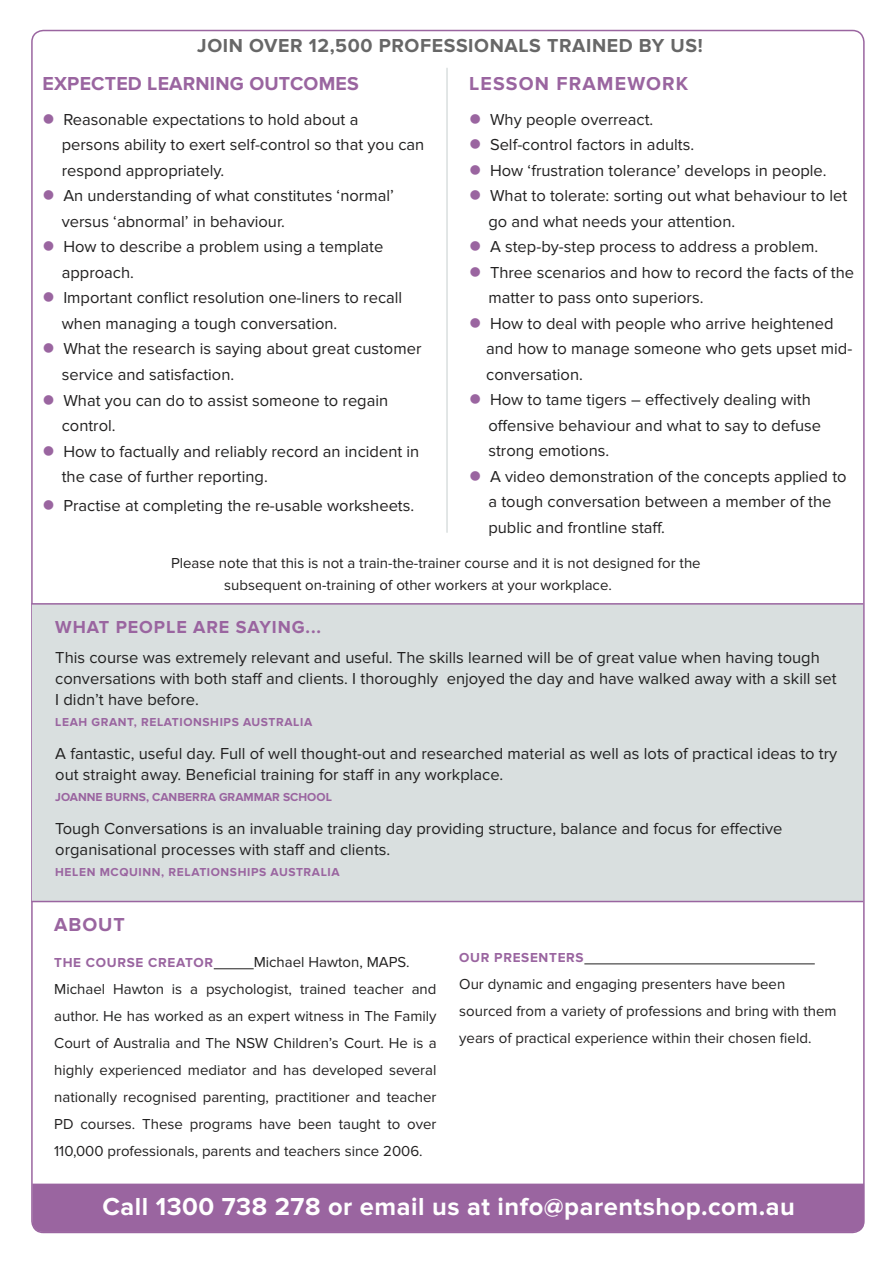
<style>
.page{position:relative;width:893px;height:1263px;background:#fff}
.page>*{position:absolute;margin:0;border:0;box-sizing:border-box;transform-origin:0 0}
.t1{font:700 25.5px "Proxima Nova";letter-spacing:.02em;color:#fff}
.t2{font:700 19.5px "Proxima Nova";letter-spacing:.03em;color:#676767}
.t3{font:700 19.5px "Proxima Nova";letter-spacing:.01em;color:#9a65a0}
.t4{font:700 19.5px "Proxima Nova";letter-spacing:.06em;color:#9a65a0}
.t5{font:700 18px "Proxima Nova";letter-spacing:.05em;color:#9a65a0}
.t6{font:16.5px/25.5px "Proxima Nova";color:#222121}
.t7{font:15px/27px "Proxima Nova";color:#222121}
.t8{font:700 13.5px "Proxima Nova";letter-spacing:.05em;color:#9a65a0}
.t9{font:700 12px "Proxima Nova";letter-spacing:.05em;color:#9a65a0}
.t10{font:700 12px "Proxima Nova";color:#9a65a0}
.s1{color:#9a65a0}
</style>
<div class="page">
<hr style="left:446px;top:68px;width:2px;height:464px;background:#d9dfdf">
<div style="left:32px;top:1183px;width:832px;height:49px;background:#9a65a0"></div>
<hr style="left:214px;top:968px;width:40px;height:1px;background:#222121">
<hr style="left:584px;top:964px;width:231px;height:1px;background:#222121">
<div style="left:33px;top:604px;width:830px;height:297px;background:#d9dfdf"></div>
<hr style="left:31px;top:901px;width:832px;height:1px;background:#9a65a0">
<hr style="left:31px;top:603px;width:832px;height:2px;background:#9a65a0">
<p class="t2" style="left:197px;top:34px;width:507px">JOIN OVER 12,500 PROFESSIONALS TRAINED BY US!</p>
<p class="t3" style="left:43px;top:73px;width:318px">EXPECTED LEARNING OUTCOMES</p>
<p class="t6" style="left:62px;top:107px;width:364px;text-indent:-19px"><span class="s1">●</span> Reasonable expectations to hold about a<br>persons ability to exert self-control so that you can respond appropriately.</p>
<p class="t6" style="left:62px;top:183px;width:334px;text-indent:-19px"><span class="s1">●</span> An understanding of what constitutes ‘normal’ versus ‘abnormal’ in behaviour.</p>
<p class="t6" style="left:62px;top:234px;width:323px;text-indent:-19px"><span class="s1">●</span> How to describe a problem using a template approach.</p>
<p class="t6" style="left:62px;top:285px;width:342px;text-indent:-19px"><span class="s1">●</span> Important conflict resolution one-liners to recall when managing a tough conversation.</p>
<p class="t6" style="left:62px;top:336px;width:361px;text-indent:-19px"><span class="s1">●</span> What the research is saying about great customer service and satisfaction.</p>
<p class="t6" style="left:62px;top:387px;width:328px;text-indent:-19px"><span class="s1">●</span> What you can do to assist someone to regain control.</p>
<p class="t6" style="left:62px;top:438px;width:359px;text-indent:-19px"><span class="s1">●</span> How to factually and reliably record an incident in the case of further reporting.</p>
<p class="t6" style="left:43px;top:492px;width:373px"><span class="s1">●</span> Practise at completing the re-usable worksheets.</p>
<p class="t4" style="left:469px;top:73px;width:221px">LESSON FRAMEWORK</p>
<p class="t6" style="left:469px;top:107px;width:186px"><span class="s1">●</span> Why people overreact.</p>
<p class="t6" style="left:469px;top:132px;width:227px"><span class="s1">●</span> Self-control factors in adults.</p>
<p class="t6" style="left:469px;top:158px;width:359px"><span class="s1">●</span> How ‘frustration tolerance’ develops in people.</p>
<p class="t6" style="left:488px;top:183px;width:360px;text-indent:-19px"><span class="s1">●</span> What to tolerate: sorting out what behaviour to let go and what needs your attention.</p>
<p class="t6" style="left:469px;top:234px;width:351px"><span class="s1">●</span> A step-by-step process to address a problem.</p>
<p class="t6" style="left:488px;top:260px;width:367px;text-indent:-19px"><span class="s1">●</span> Three scenarios and how to record the facts of the matter to pass onto superiors.</p>
<p class="t6" style="left:486px;top:311px;width:368px;text-indent:-17px"><span class="s1">●</span> How to deal with people who arrive heightened and how to manage someone who gets upset mid&shy;conversation.</p>
<p class="t6" style="left:488px;top:387px;width:334px;text-indent:-19px"><span class="s1">●</span> How to tame tigers – effectively dealing with offensive behaviour and what to say to defuse strong emotions.</p>
<p class="t6" style="left:488px;top:464px;width:360px;text-indent:-19px"><span class="s1">●</span> A video demonstration of the concepts applied to a tough conversation between a member of the public and frontline staff.</p>
<p class="t7" style="left:224px;top:551px;width:478px;line-height:22.5px;text-indent:-53px">Please note that this is not a train-the-trainer course and it is not designed for the subsequent on-training of other workers at your workplace.</p>
<p class="t5" style="left:55px;top:617px;width:267px">WHAT PEOPLE ARE SAYING...</p>
<p class="t6" style="left:55px;top:647px;width:783px;line-height:21px">This course was extremely relevant and useful. The skills learned will be of great value when having tough conversations with both staff and clients. I thoroughly enjoyed the day and have walked away with a skill set<br>I didn’t have before.</p>
<p class="t9" style="left:55px;top:715px;width:258px">LEAH GRANT, RELATIONSHIPS AUSTRALIA</p>
<p class="t6" style="left:55px;top:743px;width:784px;line-height:21px">A fantastic, useful day. Full of well thought-out and researched material as well as lots of practical ideas to try out straight away. Beneficial training for staff in any workplace.</p>
<p class="t10" style="left:55px;top:790px;width:278px">JOANNE BURNS, CANBERRA GRAMMAR SCHOOL</p>
<p class="t6" style="left:55px;top:818px;width:729px;line-height:21px">Tough Conversations is an invaluable training day providing structure, balance and focus for effective organisational processes with staff and clients.</p>
<p class="t9" style="left:55px;top:865px;width:286px">HELEN MCQUINN, RELATIONSHIPS AUSTRALIA</p>
<p class="t3" style="left:54px;top:913px;width:72px">ABOUT</p>
<p class="t8" style="left:54px;top:954px;width:160px">THE COURSE CREATOR</p>
<p class="t7" style="left:254px;top:948px;width:158px">Michael Hawton, MAPS.</p>
<p class="t7" style="left:54px;top:975px;width:384px;text-align:justify">Michael Hawton is a psychologist, trained teacher and author. He has worked as an expert witness in The Family Court of Australia and The NSW Children’s Court. He is a highly experienced mediator and has developed several nationally recognised parenting, practitioner and teacher PD courses. These programs have been taught to over 110,000 professionals, parents and teachers since 2006.</p>
<p class="t8" style="left:459px;top:949px;width:126px">OUR PRESENTERS</p>
<p class="t7" style="left:459px;top:970px;width:379px">Our dynamic and engaging presenters have been sourced from a variety of professions and bring with them years of practical experience within their chosen field.</p>
<p class="t1" style="left:102px;top:1192px;width:694px">Call 1300 738 278 or email us at info@parentshop.com.au</p>
</div>
